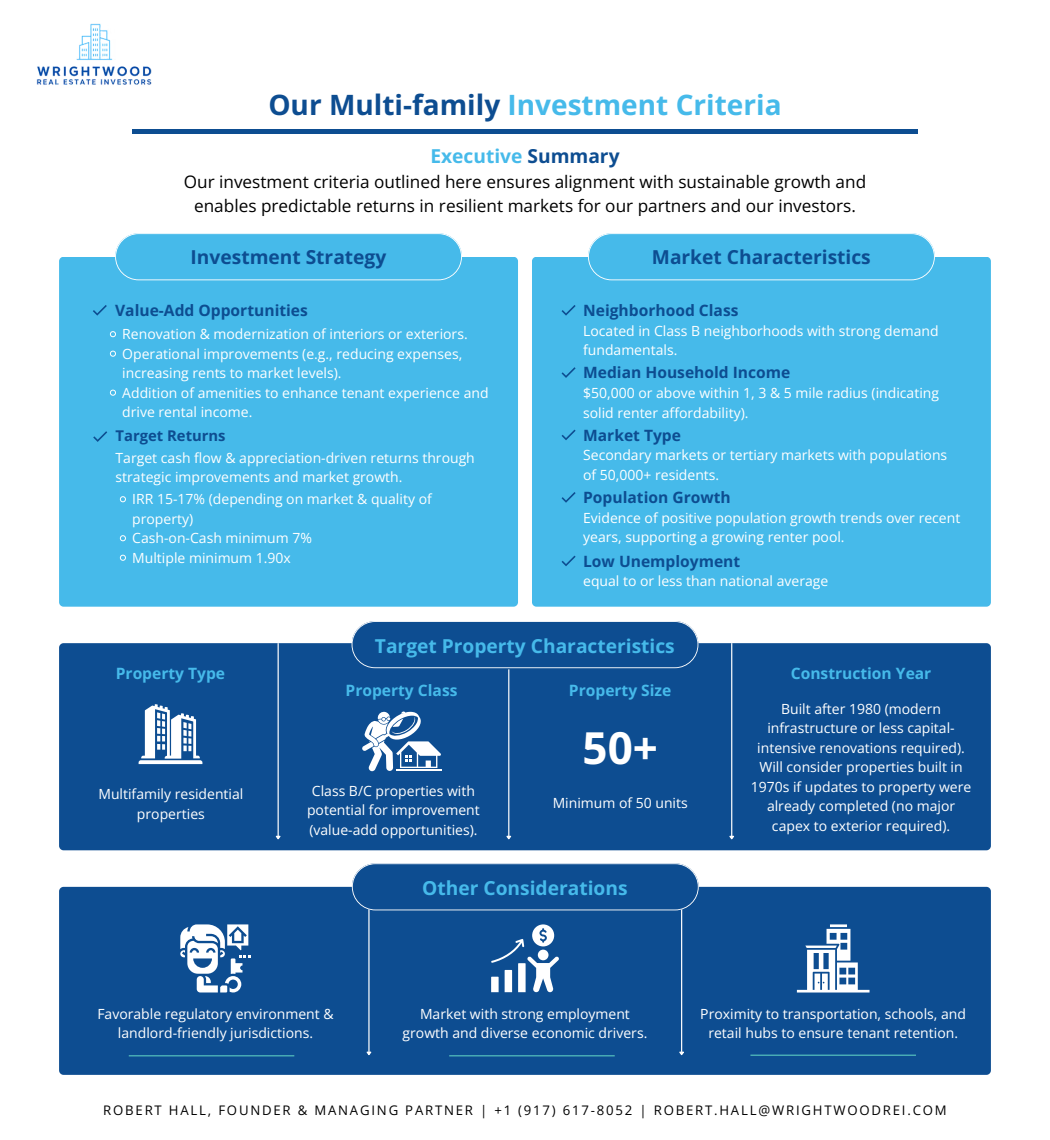
<style>
.page{position:relative;width:1050px;height:1140px;background:#fff}
.page>*{position:absolute;margin:0;border:0;box-sizing:border-box;transform-origin:0 0}
.t1{font:700 44px "Open Sans";color:#fff}
.t2{font:700 28px "Open Sans";color:#46baea}
.t3{font:700 19.2px "Open Sans";color:#46baea}
.t4{font:700 19.2px "Open Sans";color:#0d4d91}
.t5{font:17.2px/24px "Open Sans";color:#000;text-align:center}
.t6{font:700 15.6px "Open Sans";color:#0d4d91}
.t7{font:700 15.6px "Open Sans";color:#46baea}
.t8{font:700 14.8px "Open Sans";color:#0d4d91}
.t9{font:14px/19.5px "Open Sans";color:#fff}
.t10{font:13.2px "Open Sans";letter-spacing:.135em;color:#000}
.s1{color:#0d4d91}
</style>
<div class="page">
<div style="left:132px;top:129px;width:786px;height:5px;background:#0d4d91"></div>
<div style="left:59px;top:257px;width:459px;height:350px;background:#46baea;border-radius:4px"></div>
<div style="left:532px;top:257px;width:459px;height:350px;background:#46baea;border-radius:4px"></div>
<svg style="left:93px;top:305px;width:14px;height:11px"></svg>
<svg style="left:93px;top:431px;width:14px;height:11px"></svg>
<svg style="left:562px;top:305px;width:14px;height:11px"></svg>
<svg style="left:562px;top:367px;width:14px;height:11px"></svg>
<svg style="left:562px;top:430px;width:14px;height:10px"></svg>
<svg style="left:562px;top:492px;width:14px;height:11px"></svg>
<svg style="left:562px;top:556px;width:14px;height:10px"></svg>
<div style="left:59px;top:643px;width:932px;height:207px;background:#0d4d91;border-radius:5px"></div>
<div style="left:59px;top:887px;width:932px;height:188px;background:#0d4d91;border-radius:4px"></div>
<hr style="left:368px;top:889px;width:2px;height:163px;background:#fff">
<svg style="left:366px;top:1051px;width:6px;height:5px"></svg>
<hr style="left:681px;top:889px;width:1px;height:163px;background:#fff">
<svg style="left:679px;top:1051px;width:5px;height:5px"></svg>
<svg style="left:352px;top:621px;width:346px;height:47px"></svg>
<svg style="left:115px;top:233px;width:347px;height:47px"></svg>
<svg style="left:588px;top:233px;width:347px;height:47px"></svg>
<hr style="left:278px;top:643px;width:1px;height:193px;background:#fff">
<svg style="left:275px;top:835px;width:6px;height:5px"></svg>
<hr style="left:508px;top:669px;width:1px;height:167px;background:#fff">
<svg style="left:506px;top:835px;width:6px;height:5px"></svg>
<hr style="left:731px;top:643px;width:1px;height:193px;background:#fff">
<svg style="left:729px;top:835px;width:5px;height:5px"></svg>
<svg style="left:362px;top:711px;width:79px;height:60px"></svg>
<hr style="left:396px;top:769px;width:45px;height:1px;background:#fff">
<svg style="left:139px;top:704px;width:63px;height:60px"></svg>
<svg style="left:352px;top:863px;width:347px;height:47px"></svg>
<hr style="left:129px;top:1055px;width:165px;height:1px;background:#56c2be">
<hr style="left:449px;top:1055px;width:166px;height:1px;background:#56c2be">
<hr style="left:750px;top:1055px;width:166px;height:1px;background:#56c2be">
<svg style="left:180px;top:924px;width:71px;height:68px"></svg>
<svg style="left:491px;top:924px;width:68px;height:69px"></svg>
<svg style="left:797px;top:924px;width:73px;height:69px"></svg>
<svg style="left:110px;top:331px;width:6px;height:6px"></svg>
<svg style="left:110px;top:351px;width:6px;height:6px"></svg>
<svg style="left:110px;top:390px;width:6px;height:6px"></svg>
<svg style="left:120px;top:496px;width:6px;height:6px"></svg>
<svg style="left:120px;top:535px;width:6px;height:6px"></svg>
<svg style="left:120px;top:555px;width:6px;height:6px"></svg>
<img style="left:36px;top:23px;width:116px;height:62px">
<p class="t2" style="left:268px;top:85px;width:515px"><span class="s1">Our Multi-family</span> Investment Criteria</p>
<h2 class="t3" style="left:430px;top:142px;width:191px">Executive <span class="s1">Summary</span></h2>
<h3 class="t5" style="left:184px;top:169px;width:684px">Our investment criteria outlined here ensures alignment with sustainable growth and enables predictable returns in resilient markets for our partners and our investors.</h3>
<h3 class="t4" style="left:191px;top:244px;width:197px">Investment Strategy</h3>
<p class="t4" style="left:652px;top:244px;width:220px">Market Characteristics</p>
<h4 class="t6" style="left:115px;top:299px;width:194px">Value-Add Opportunities</h4>
<p class="t9" style="left:122px;top:324px;width:347px">Renovation &amp; modernization of interiors or exteriors.</p>
<p class="t9" style="left:122px;top:343px;width:342px">Operational improvements (e.g., reducing expenses, increasing rents to market levels).</p>
<p class="t9" style="left:122px;top:382px;width:368px">Addition of amenities to enhance tenant experience and drive rental income.</p>
<p class="t8" style="left:116px;top:425px;width:112px">Target Returns</p>
<h6 class="t9" style="left:116px;top:448px;width:361px">Target cash flow &amp; appreciation-driven returns through strategic improvements and market growth.</h6>
<p class="t9" style="left:132px;top:489px;width:301px">IRR 15-17% (depending on market &amp; quality of property)</p>
<p class="t9" style="left:132px;top:528px;width:181px">Cash-on-Cash minimum 7%</p>
<p class="t9" style="left:132px;top:548px;width:160px">Multiple minimum 1.90x</p>
<p class="t6" style="left:583px;top:299px;width:157px">Neighborhood Class</p>
<h3 class="t9" style="left:583px;top:321px;width:357px">Located in Class B neighborhoods with strong demand fundamentals.</h3>
<p class="t6" style="left:583px;top:362px;width:209px">Median Household Income</p>
<p class="t9" style="left:583px;top:383px;width:357px">$50,000 or above within 1, 3 &amp; 5 mile radius (indicating solid renter affordability).</p>
<p class="t6" style="left:583px;top:424px;width:99px">Market Type</p>
<p class="t9" style="left:583px;top:445px;width:366px">Secondary markets or tertiary markets with populations of 50,000+ residents.</p>
<p class="t6" style="left:583px;top:486px;width:149px">Population Growth</p>
<h4 class="t9" style="left:583px;top:508px;width:379px">Evidence of positive population growth trends over recent years, supporting a growing renter pool.</h4>
<p class="t6" style="left:583px;top:550px;width:159px">Low Unemployment</p>
<h4 class="t9" style="left:583px;top:571px;width:247px">equal to or less than national average</h4>
<p class="t7" style="left:116px;top:662px;width:111px">Property Type</p>
<h4 class="t9" style="left:98px;top:784px;width:147px;text-align:center">Multifamily residential properties</h4>
<p class="t3" style="left:375px;top:632px;width:301px">Target Property Characteristics</p>
<p class="t7" style="left:346px;top:679px;width:113px">Property Class</p>
<h4 class="t9" style="left:307px;top:781px;width:174px;text-align:center">Class B/C properties with potential for improvement (value-add opportunities).</h4>
<p class="t7" style="left:569px;top:679px;width:104px">Property Size</p>
<h4 class="t1" style="left:583px;top:717px;width:77px">50+</h4>
<h4 class="t9" style="left:553px;top:793px;width:137px">Minimum of 50 units</h4>
<p class="t3" style="left:422px;top:874px;width:207px">Other Considerations</p>
<p class="t7" style="left:791px;top:662px;width:142px">Construction Year</p>
<h3 class="t9" style="left:751px;top:699px;width:222px;text-align:center">Built after 1980 (modern infrastructure or less capital&shy;intensive renovations required).<br>Will consider properties built in<br>1970s if updates to property were already completed (no major capex to exterior required).</h3>
<h4 class="t9" style="left:97px;top:1003px;width:238px;text-align:center">Favorable regulatory environment &amp; landlord-friendly jurisdictions.</h4>
<p class="t9" style="left:403px;top:1003px;width:246px;text-align:center">Market with strong employment growth and diverse economic drivers.</p>
<p class="t9" style="left:700px;top:1003px;width:267px;text-align:center">Proximity to transportation, schools, and retail hubs to ensure tenant retention.</p>
<h5 class="t10" style="left:103px;top:1100px;width:845px">ROBERT HALL, FOUNDER &amp; MANAGING PARTNER | +1 (917) 617-8052 | ROBERT.HALL@WRIGHTWOODREI.COM</h5>
</div>
